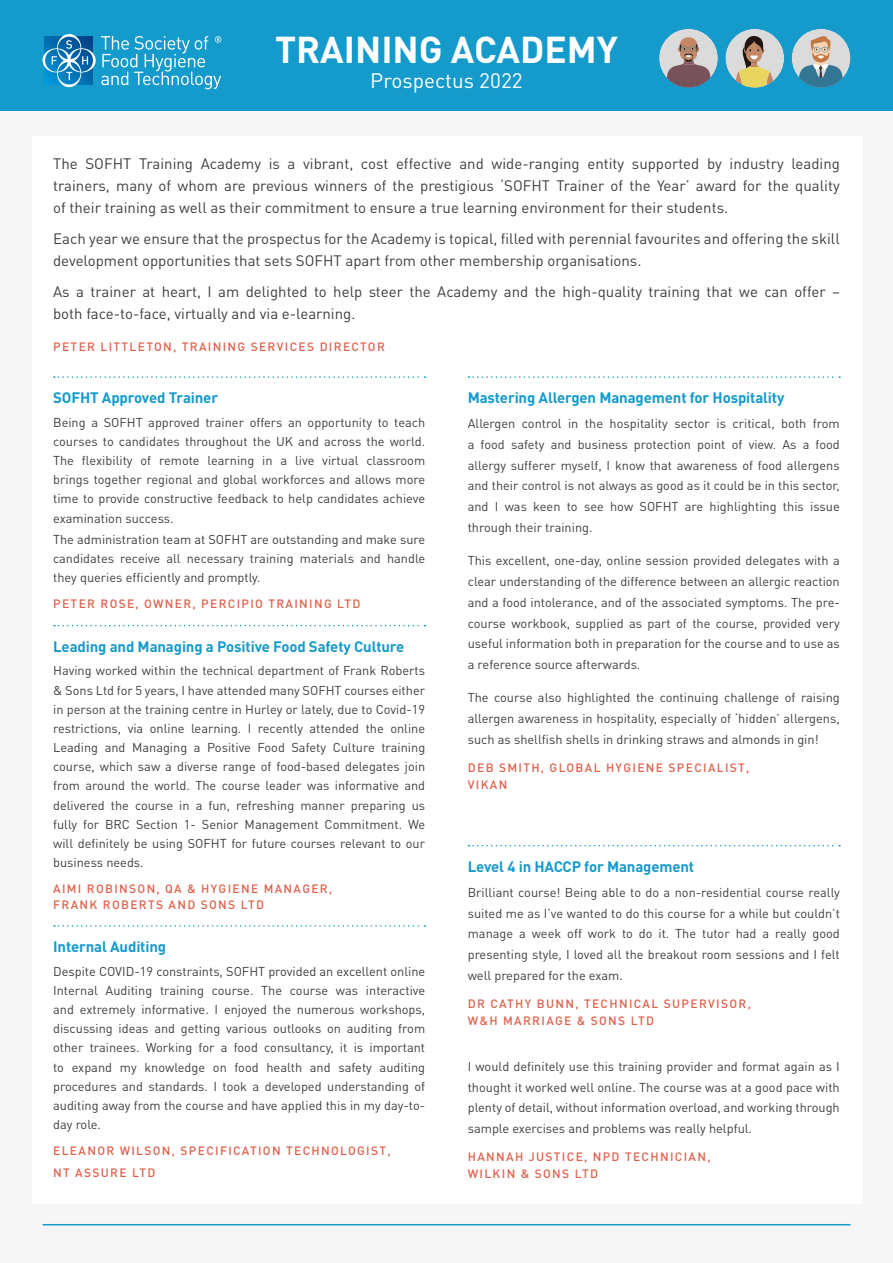
<style>
.page{position:relative;width:893px;height:1263px;background:#f5f6f5}
.page>*{position:absolute;margin:0;border:0;box-sizing:border-box;transform-origin:0 0}
.t1{font:700 36.9px "DIN Pro";color:#fff}
.t2{font:20.7px "DIN Pro";color:#fff}
.Body{font:15px/22.2px "DIN Pro";color:#3e3e3f}
.Quote_Subject{font:700 15px "DIN Pro";letter-spacing:-.01em;color:#159acc}
.Body-2{font:12.75px/19.2px "DIN Pro";color:#3e3e3f;text-align:justify}
.Quote_Author{font:500 12px/17.1px "DIN Pro";letter-spacing:.11em;color:#df614c}
</style>
<div class="page">
<div style="left:0;top:0;width:893px;height:110px;background:#159acc"></div>
<svg style="left:43px;top:34px;width:178px;height:55px"></svg>
<div style="left:659px;top:29px;width:59px;height:59px;background:#dadbda;border-radius:50%"></div>
<svg style="left:665px;top:37px;width:46px;height:51px"></svg>
<div style="left:725px;top:29px;width:59px;height:59px;background:#dadbda;border-radius:50%"></div>
<svg style="left:734px;top:36px;width:42px;height:52px"></svg>
<div style="left:792px;top:29px;width:58px;height:59px;background:#dadbda;border-radius:50%"></div>
<svg style="left:798px;top:32px;width:46px;height:56px"></svg>
<hr style="left:43px;top:1224px;width:807px;height:1px;background:#159acc">
<div style="left:32px;top:136px;width:829px;height:1067px;background:#fff"></div>
<svg style="left:54px;top:376px;width:371px;height:2px"></svg>
<svg style="left:54px;top:625px;width:371px;height:1px"></svg>
<svg style="left:54px;top:925px;width:371px;height:2px"></svg>
<svg style="left:468px;top:376px;width:372px;height:2px"></svg>
<svg style="left:468px;top:845px;width:372px;height:1px"></svg>
<h1 class="t1" style="left:275px;top:25px;width:344px">TRAINING ACADEMY</h1>
<h2 class="t2" style="left:370px;top:67px;width:154px">Prospectus 2022</h2>
<p class="Body" style="left:53px;top:152px;width:788px;text-align:justify">The SOFHT Training Academy is a vibrant, cost effective and wide-ranging entity supported by industry leading trainers, many of whom are previous winners of the prestigious ‘SOFHT Trainer of the Year’ award for the quality of their training as well as their commitment to ensure a true learning environment for their students.</p>
<p class="Body" style="left:53px;top:227px;width:788px">Each year we ensure that the prospectus for the Academy is topical, filled with perennial favourites and offering the skill development opportunities that sets SOFHT apart from other membership organisations.</p>
<p class="Body" style="left:53px;top:280px;width:788px">As a trainer at heart, I am delighted to help steer the Academy and the high-quality training that we can offer – both face-to-face, virtually and via e-learning.</p>
<p class="Quote_Author" style="left:53px;top:338px;width:333px">PETER LITTLETON, TRAINING SERVICES DIRECTOR</p>
<p class="Quote_Subject" style="left:53px;top:388px;width:167px">SOFHT Approved Trainer</p>
<p class="Body-2" style="left:53px;top:412px;width:374px">Being a SOFHT approved trainer offers an opportunity to teach courses to candidates throughout the UK and across the world.<br>The flexibility of remote learning in a live virtual classroom brings together regional and global workforces and allows more time to provide constructive feedback to help candidates achieve examination success.</p>
<p class="Body-2" style="left:53px;top:529px;width:374px">The administration team at SOFHT are outstanding and make sure candidates receive all necessary training materials and handle they queries efficiently and promptly.</p>
<p class="Quote_Author" style="left:53px;top:595px;width:309px">PETER ROSE, OWNER, PERCIPIO TRAINING LTD</p>
<p class="Quote_Subject" style="left:53px;top:636px;width:353px">Leading and Managing a Positive Food Safety Culture</p>
<p class="Body-2" style="left:53px;top:661px;width:374px">Having worked within the technical department of Frank Roberts &amp; Sons Ltd for 5 years, I have attended many SOFHT courses either in person at the training centre in Hurley or lately, due to Covid-19 restrictions, via online learning. I recently attended the online Leading and Managing a Positive Food Safety Culture training course, which saw a diverse range of food-based delegates join from around the world. The course leader was informative and delivered the course in a fun, refreshing manner preparing us fully for BRC Section 1- Senior Management Commitment. We will definitely be using SOFHT for future courses relevant to our business needs.</p>
<p class="Quote_Author" style="left:53px;top:881px;width:281px;line-height:15.6px">AIMI ROBINSON, QA &amp; HYGIENE MANAGER,<br>FRANK ROBERTS AND SONS LTD</p>
<p class="Quote_Subject" style="left:53px;top:937px;width:115px">Internal Auditing</p>
<p class="Body-2" style="left:53px;top:961px;width:374px">Despite COVID-19 constraints, SOFHT provided an excellent online Internal Auditing training course. The course was interactive and extremely informative. I enjoyed the numerous workshops, discussing ideas and getting various outlooks on auditing from other trainees. Working for a food consultancy, it is important to expand my knowledge on food health and safety auditing procedures and standards. I took a developed understanding of auditing away from the course and have applied this in my day-to&shy;day role.</p>
<p class="Quote_Author" style="left:53px;top:1139px;width:339px;line-height:22.2px">ELEANOR WILSON, SPECIFICATION TECHNOLOGIST,<br>NT ASSURE LTD</p>
<p class="Quote_Subject" style="left:468px;top:388px;width:318px">Mastering Allergen Management for Hospitality</p>
<p class="Body-2" style="left:468px;top:413px;width:374px;line-height:20.7px">Allergen control in the hospitality sector is critical, both from a food safety and business protection point of view. As a food allergy sufferer myself, I know that awareness of food allergens and their control is not always as good as it could be in this sector, and I was keen to see how SOFHT are highlighting this issue through their training.</p>
<p class="Body-2" style="left:468px;top:550px;width:374px;line-height:20.7px">This excellent, one-day, online session provided delegates with a clear understanding of the difference between an allergic reaction and a food intolerance, and of the associated symptoms. The pre&shy;course workbook, supplied as part of the course, provided very useful information both in preparation for the course and to use as a reference source afterwards.</p>
<p class="Body-2" style="left:468px;top:687px;width:374px;line-height:20.7px">The course also highlighted the continuing challenge of raising allergen awareness in hospitality, especially of ‘hidden’ allergens, such as shellfish shells in drinking straws and almonds in gin!</p>
<p class="Quote_Author" style="left:468px;top:758px;width:283px">DEB SMITH, GLOBAL HYGIENE SPECIALIST,<br>VIKAN</p>
<p class="Quote_Subject" style="left:468px;top:856px;width:228px">Level 4 in HACCP for Management</p>
<p class="Body-2" style="left:468px;top:881px;width:374px;line-height:20.7px">Brilliant course! Being able to do a non-residential course really suited me as I’ve wanted to do this course for a while but couldn’t manage a week off work to do it. The tutor had a really good presenting style, I loved all the breakout room sessions and I felt well prepared for the exam.</p>
<p class="Quote_Author" style="left:468px;top:994px;width:285px">DR CATHY BUNN, TECHNICAL SUPERVISOR,<br>W&amp;H MARRIAGE &amp; SONS LTD</p>
<p class="Body-2" style="left:468px;top:1055px;width:374px;line-height:20.7px">I would definitely use this training provider and format again as I thought it worked well online. The course was at a good pace with plenty of detail, without information overload, and working through sample exercises and problems was really helpful.</p>
<p class="Quote_Author" style="left:468px;top:1147px;width:244px">HANNAH JUSTICE, NPD TECHNICIAN,<br>WILKIN &amp; SONS LTD</p>
</div>
